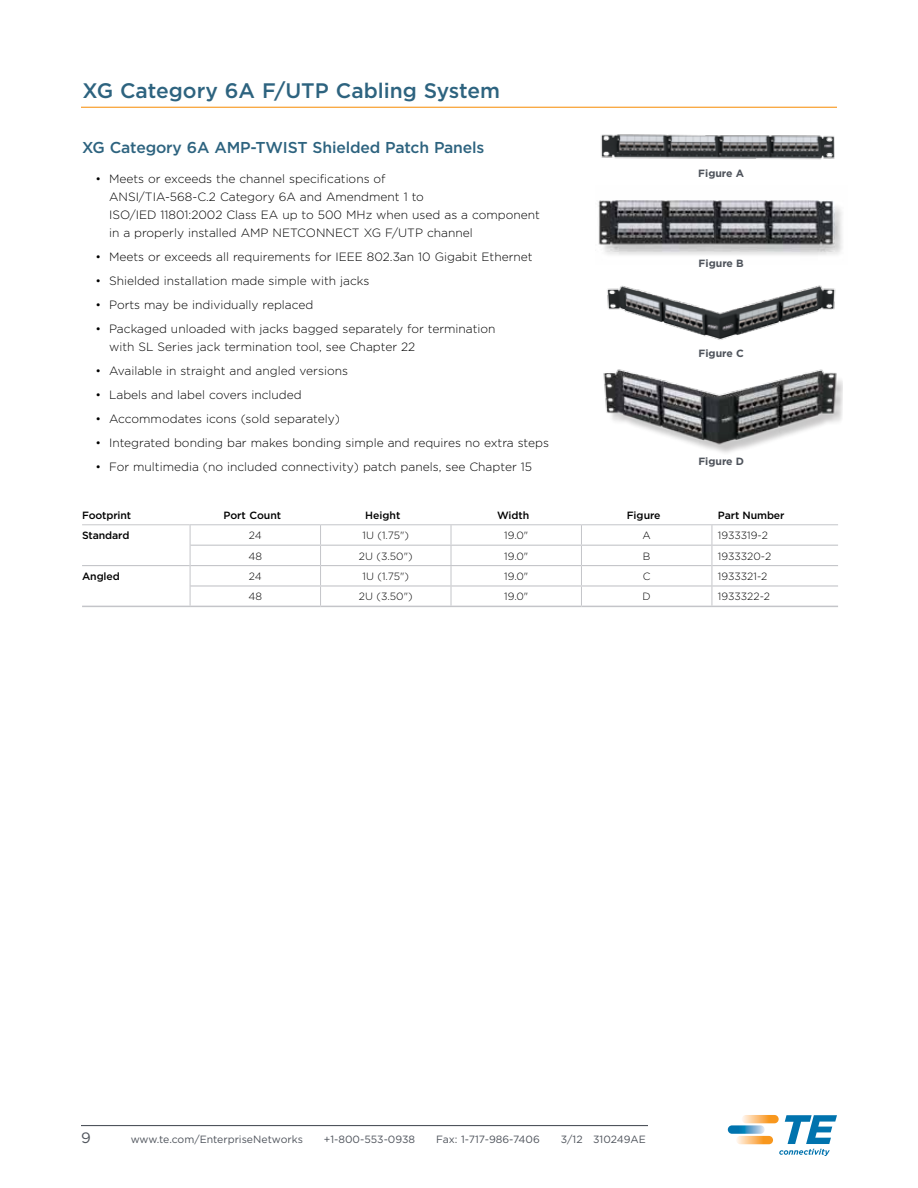
<style>
.page{position:relative;width:918px;height:1188px;background:#fff}
.page>*{position:absolute;margin:0;border:0;box-sizing:border-box;transform-origin:0 0}
.inside_title{font:500 21px "Gotham";color:#2d637f}
.product_header{font:500 15.75px "Gotham";letter-spacing:-.01em;color:#2d637f}
.t1{font:15px "Gotham";color:#4f545c}
.bullet_text_level_2{font:300 12px/18px "Gotham";color:#000}
.t2{font:10.5px "Gotham";color:#4f545c}
.light_center{font:300 10.5px "Gotham";color:#000}
.light_left{font:300 10.5px "Gotham";color:#000}
.medium_left{font:500 10.5px "Gotham";letter-spacing:-.01em;color:#000}
.t3{font:700 10.5px "Gotham";color:#4f545c}
.medium_center{font:500 10.5px "Gotham";color:#000}
</style>
<div class="page">
<hr style="left:81px;top:107px;width:756px;height:1px;background:#f8971d">
<hr style="left:81px;top:1125px;width:567px;height:1px;background:#4f545c">
<svg style="left:742px;top:1115px;width:37px;height:8px"></svg>
<svg style="left:736px;top:1136px;width:37px;height:8px"></svg>
<svg style="left:728px;top:1125px;width:37px;height:9px"></svg>
<svg style="left:779px;top:1115px;width:58px;height:41px"></svg>
<img style="left:598px;top:200px;width:244px;height:55px">
<img style="left:601px;top:134px;width:234px;height:26px">
<img style="left:603px;top:369px;width:239px;height:84px">
<img style="left:607px;top:285px;width:229px;height:55px">
<hr style="left:82px;top:524px;width:108px;height:1px;background:#c7c8ca">
<hr style="left:190px;top:524px;width:131px;height:1px;background:#c4c5c9">
<hr style="left:321px;top:524px;width:130px;height:1px;background:#c4c5c9">
<hr style="left:451px;top:524px;width:130px;height:1px;background:#c4c5c9">
<hr style="left:581px;top:524px;width:131px;height:1px;background:#c4c5c9">
<hr style="left:712px;top:524px;width:126px;height:1px;background:#c4c5c9">
<svg style="left:320px;top:525px;width:1px;height:81px"></svg>
<svg style="left:451px;top:525px;width:1px;height:81px"></svg>
<svg style="left:581px;top:525px;width:1px;height:81px"></svg>
<hr style="left:190px;top:545px;width:131px;height:1px;background:#c4c5c9">
<hr style="left:321px;top:545px;width:130px;height:1px;background:#c4c5c9">
<hr style="left:451px;top:545px;width:130px;height:1px;background:#c4c5c9">
<hr style="left:581px;top:545px;width:131px;height:1px;background:#c4c5c9">
<hr style="left:712px;top:545px;width:126px;height:1px;background:#c4c5c9">
<hr style="left:190px;top:585px;width:131px;height:2px;background:#c4c5c9">
<hr style="left:321px;top:585px;width:130px;height:2px;background:#c4c5c9">
<hr style="left:451px;top:585px;width:130px;height:2px;background:#c4c5c9">
<hr style="left:581px;top:585px;width:131px;height:2px;background:#c4c5c9">
<hr style="left:712px;top:585px;width:126px;height:2px;background:#c4c5c9">
<hr style="left:190px;top:565px;width:131px;height:1px;background:#c4c5c9">
<hr style="left:321px;top:565px;width:130px;height:1px;background:#c4c5c9">
<hr style="left:451px;top:565px;width:130px;height:1px;background:#c4c5c9">
<hr style="left:581px;top:565px;width:131px;height:1px;background:#c4c5c9">
<hr style="left:712px;top:565px;width:126px;height:1px;background:#c4c5c9">
<hr style="left:82px;top:565px;width:108px;height:1px;background:#c4c5c9">
<hr style="left:82px;top:606px;width:108px;height:1px;background:#c4c5c9">
<svg style="left:190px;top:525px;width:1px;height:81px"></svg>
<hr style="left:190px;top:606px;width:131px;height:1px;background:#c4c5c9">
<hr style="left:321px;top:606px;width:130px;height:1px;background:#c4c5c9">
<hr style="left:451px;top:606px;width:130px;height:1px;background:#c4c5c9">
<hr style="left:581px;top:606px;width:131px;height:1px;background:#c4c5c9">
<svg style="left:712px;top:525px;width:1px;height:81px"></svg>
<hr style="left:712px;top:606px;width:126px;height:1px;background:#c4c5c9">
<p class="inside_title" style="left:82px;top:77px;width:419px">XG Category 6A F/UTP Cabling System</p>
<p class="product_header" style="left:82px;top:137px;width:404px">XG Category 6A AMP-TWIST Shielded Patch Panels</p>
<p class="bullet_text_level_2" style="left:109px;top:169px;width:433px;text-indent:-14px">• Meets or exceeds the channel specifications of<br>ANSI/TIA-568-C.2 Category 6A and Amendment 1 to<br>ISO/IED 11801:2002 Class EA up to 500 MHz when used as a component in a properly installed AMP NETCONNECT XG F/UTP channel</p>
<p class="bullet_text_level_2" style="left:96px;top:247px;width:439px">• Meets or exceeds all requirements for IEEE 802.3an 10 Gigabit Ethernet</p>
<p class="bullet_text_level_2" style="left:96px;top:271px;width:276px">• Shielded installation made simple with jacks</p>
<p class="bullet_text_level_2" style="left:96px;top:295px;width:219px">• Ports may be individually replaced</p>
<p class="bullet_text_level_2" style="left:109px;top:319px;width:388px;text-indent:-14px">• Packaged unloaded with jacks bagged separately for termination with SL Series jack termination tool, see Chapter 22</p>
<p class="bullet_text_level_2" style="left:96px;top:361px;width:254px">• Available in straight and angled versions</p>
<p class="bullet_text_level_2" style="left:96px;top:385px;width:208px">• Labels and label covers included</p>
<p class="bullet_text_level_2" style="left:96px;top:409px;width:246px">• Accommodates icons (sold separately)</p>
<p class="bullet_text_level_2" style="left:96px;top:433px;width:455px">• Integrated bonding bar makes bonding simple and requires no extra steps</p>
<p class="bullet_text_level_2" style="left:96px;top:457px;width:438px">• For multimedia (no included connectivity) patch panels, see Chapter 15</p>
<p class="t3" style="left:698px;top:166px;width:47px">Figure A</p>
<p class="t3" style="left:699px;top:256px;width:47px">Figure B</p>
<p class="t3" style="left:699px;top:346px;width:47px">Figure C</p>
<p class="t3" style="left:698px;top:454px;width:47px">Figure D</p>
<p class="medium_left" style="left:82px;top:508px;width:51px">Footprint</p>
<p class="medium_center" style="left:223px;top:508px;width:59px">Port Count</p>
<p class="medium_center" style="left:365px;top:508px;width:37px">Height</p>
<p class="medium_center" style="left:497px;top:508px;width:34px">Width</p>
<p class="medium_center" style="left:627px;top:508px;width:35px">Figure</p>
<p class="medium_left" style="left:718px;top:508px;width:68px">Part Number</p>
<p class="medium_left" style="left:82px;top:529px;width:49px">Standard</p>
<p class="light_center" style="left:249px;top:529px;width:14px">24</p>
<p class="light_center" style="left:363px;top:529px;width:48px">1U (1.75")</p>
<p class="light_center" style="left:504px;top:529px;width:26px">19.0"</p>
<p class="light_center" style="left:643px;top:529px;width:10px">A</p>
<p class="light_left" style="left:718px;top:529px;width:52px">1933319-2</p>
<p class="light_center" style="left:249px;top:549px;width:15px">48</p>
<p class="light_center" style="left:359px;top:549px;width:55px">2U (3.50")</p>
<p class="light_center" style="left:504px;top:549px;width:26px">19.0"</p>
<p class="light_center" style="left:643px;top:549px;width:9px">B</p>
<p class="light_left" style="left:718px;top:549px;width:55px">1933320-2</p>
<p class="medium_left" style="left:82px;top:569px;width:39px">Angled</p>
<p class="light_center" style="left:249px;top:570px;width:14px">24</p>
<p class="light_center" style="left:363px;top:570px;width:48px">1U (1.75")</p>
<p class="light_center" style="left:504px;top:570px;width:26px">19.0"</p>
<p class="light_center" style="left:643px;top:570px;width:9px">C</p>
<p class="light_left" style="left:718px;top:570px;width:51px">1933321-2</p>
<p class="light_center" style="left:249px;top:590px;width:15px">48</p>
<p class="light_center" style="left:359px;top:590px;width:55px">2U (3.50")</p>
<p class="light_center" style="left:504px;top:590px;width:26px">19.0"</p>
<p class="light_center" style="left:643px;top:590px;width:10px">D</p>
<p class="light_left" style="left:718px;top:590px;width:54px">1933322-2</p>
<p class="t1" style="left:81px;top:1128px;width:11px">9</p>
<p class="t2" style="left:131px;top:1133px;width:174px">www.te.com/EnterpriseNetworks</p>
<p class="t2" style="left:324px;top:1133px;width:93px">+1-800-553-0938</p>
<p class="t2" style="left:436px;top:1133px;width:105px">Fax: 1-717-986-7406</p>
<p class="t2" style="left:561px;top:1133px;width:86px">3/12 310249AE</p>
</div>
